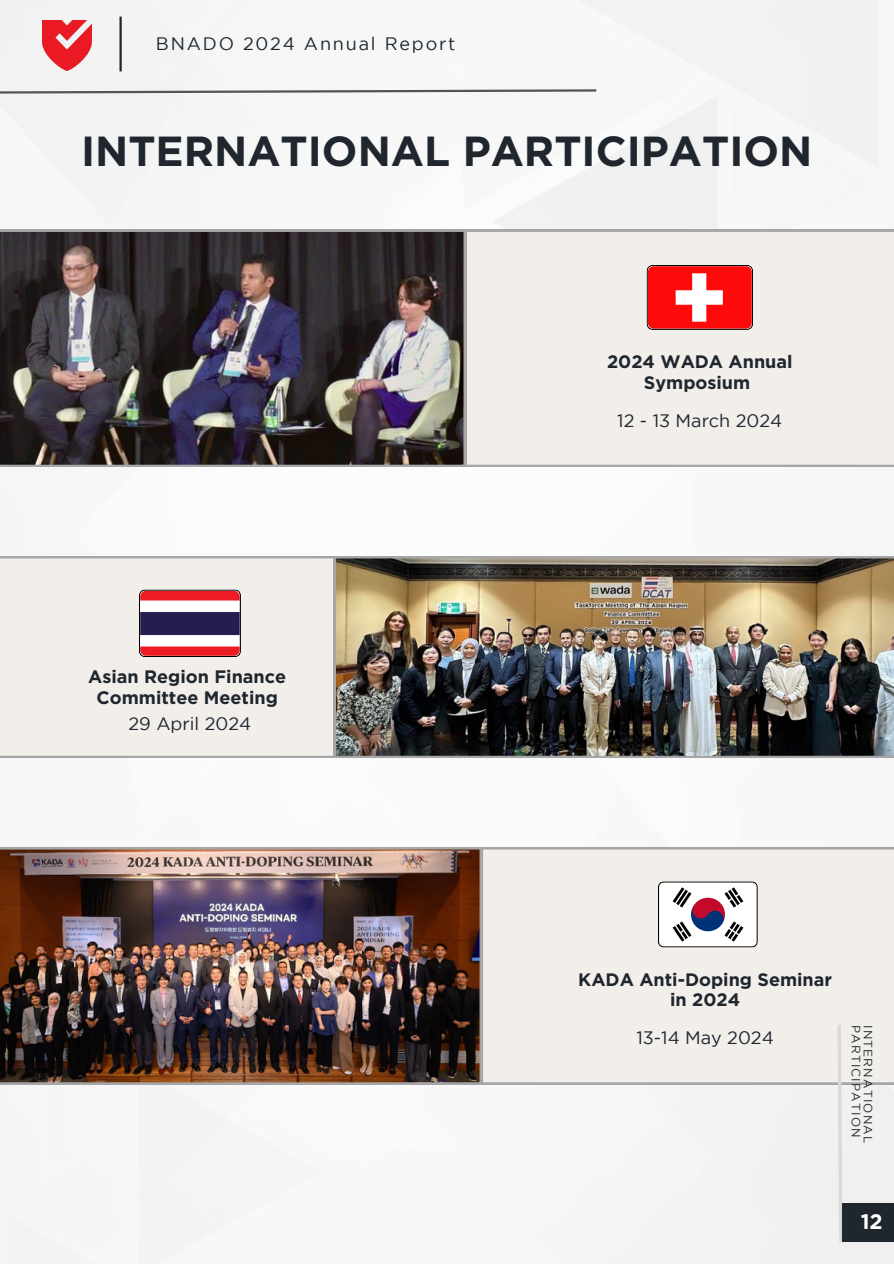
<style>
.page{position:relative;width:894px;height:1264px;background:#fff}
.page>*{position:absolute;margin:0;border:0;box-sizing:border-box;transform-origin:0 0}
.t1{font:700 42px "Gotham";color:#1f262e}
.t2{font:700 21px "Gotham";color:#fff}
.t3{font:700 18px/20.2px "Gotham";color:#1f262e;text-align:center}
.t4{font:18px "Gotham";color:#1f262e}
.t5{font:18px "Gotham";letter-spacing:.1em;color:#1b272f}
.t6{font:12px/12px "Gotham";letter-spacing:.1em;color:#1b272f}
</style>
<div class="page">
<img style="left:0;top:0;width:893px;height:1263px">
<svg style="left:0;top:88px;width:598px;height:7px"></svg>
<img style="left:42px;top:20px;width:50px;height:51px">
<hr style="left:119px;top:17px;width:3px;height:54px;background:#1f262e">
<div style="left:481px;top:847px;width:412px;height:237px;background:#f2efeb"></div>
<svg style="left:835px;top:1021px;width:9px;height:224px"></svg>
<div style="left:842px;top:1203px;width:51px;height:38px;background:#1f262e"></div>
<div style="left:0;top:556px;width:333px;height:201px;background:#f2efeb"></div>
<svg style="left:139px;top:589px;width:102px;height:68px"></svg>
<img style="left:333px;top:556px;width:560px;height:201px">
<div style="left:465px;top:230px;width:428px;height:237px;background:#f2efeb"></div>
<img style="left:0;top:230px;width:465px;height:237px">
<svg style="left:657px;top:881px;width:100px;height:66px"></svg>
<img style="left:0;top:847px;width:481px;height:237px">
<svg style="left:646px;top:265px;width:106px;height:65px"></svg>
<p class="t5" style="left:156px;top:37px;width:301px">BNADO 2024 Annual Report</p>
<p class="t1" style="left:81px;top:127px;width:732px">INTERNATIONAL PARTICIPATION</p>
<p class="t3" style="left:607px;top:351px;width:187px">2024 WADA Annual<br>Symposium</p>
<h2 class="t4" style="left:617px;top:413px;width:166px">12 - 13 March 2024</h2>
<h3 class="t3" style="left:88px;top:666px;width:199px">Asian Region Finance<br>Committee Meeting</h3>
<h1 class="t4" style="left:128px;top:716px;width:124px">29 April 2024</h1>
<h2 class="t3" style="left:578px;top:969px;width:255px">KADA Anti-Doping Seminar in 2024</h2>
<h3 class="t4" style="left:636px;top:1031px;width:139px">13-14 May 2024</h3>
<p class="t6" style="left:873px;top:1024px;width:120px;rotate:90deg">INTERNATIONAL<br>PARTICIPATION</p>
<p class="t2" style="left:860px;top:1209px;width:23px">12</p>
</div>
